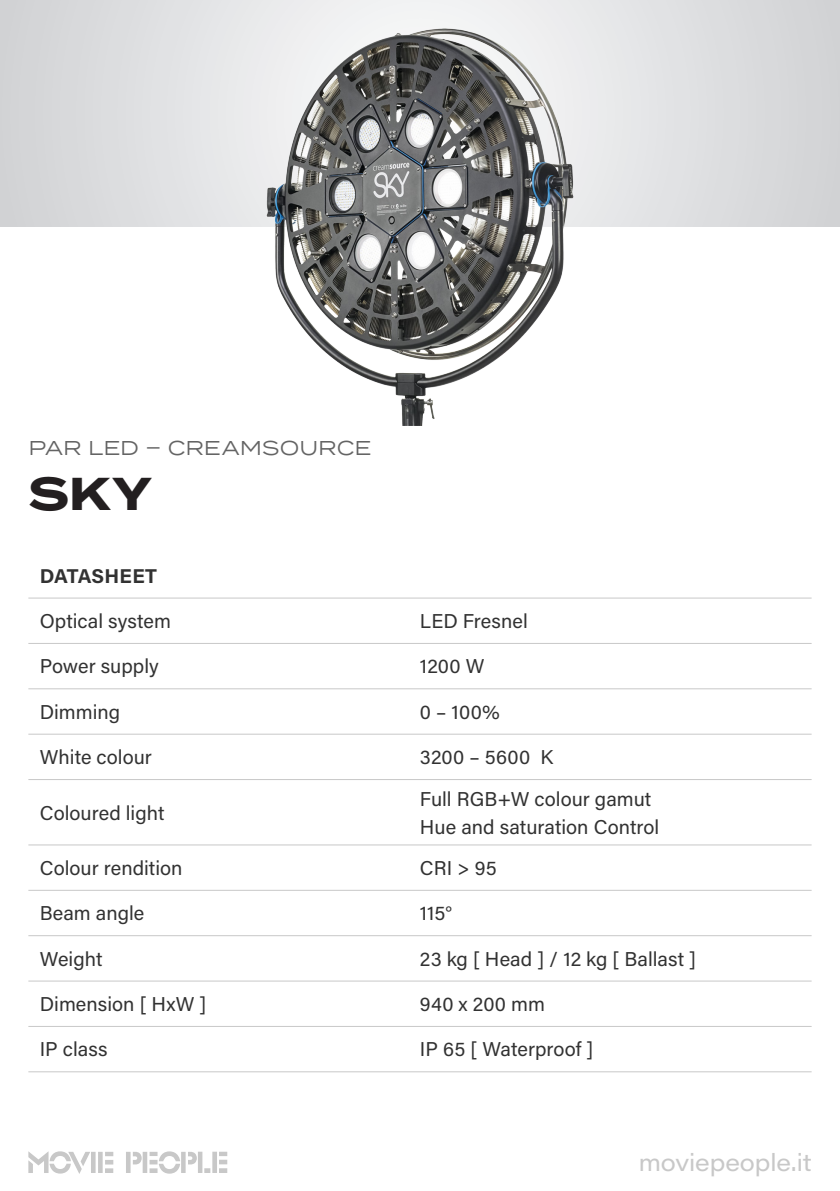
<style>
.page{position:relative;width:840px;height:1191px;background:#fff}
.page>*{position:absolute;margin:0;border:0;box-sizing:border-box;transform-origin:0 0}
.t1{font:700 46px "Termina";color:#231f20}
.t2{font:24px "Acumin Pro Wide";letter-spacing:-.005em;color:#c8c8c8}
.t3{font:20px "Acumin Pro";color:#323232}
.t4{font:20px "Termina";color:#646464}
.t5{font:20px "Acumin Pro";letter-spacing:.02em;color:#323232}
.t6{font:700 20px "Acumin Pro";letter-spacing:.01em;color:#323232}
</style>
<div class="page">
<svg style="left:28px;top:1151px;width:199px;height:23px"></svg>
<svg style="left:0;top:0;width:839px;height:227px;background:#dfe0e1"></svg>
<img style="left:266px;top:28px;width:307px;height:397px">
<hr style="left:28px;top:598px;width:392px;height:1px;background:#c8c8c8">
<hr style="left:420px;top:598px;width:391px;height:1px;background:#c8c8c8">
<hr style="left:28px;top:643px;width:392px;height:1px;background:#c8c8c8">
<hr style="left:420px;top:643px;width:391px;height:1px;background:#c8c8c8">
<hr style="left:28px;top:688px;width:392px;height:1px;background:#c8c8c8">
<hr style="left:420px;top:688px;width:391px;height:1px;background:#c8c8c8">
<hr style="left:28px;top:734px;width:392px;height:1px;background:#c8c8c8">
<hr style="left:420px;top:734px;width:391px;height:1px;background:#c8c8c8">
<hr style="left:28px;top:779px;width:392px;height:1px;background:#c8c8c8">
<hr style="left:420px;top:779px;width:391px;height:1px;background:#c8c8c8">
<hr style="left:28px;top:844px;width:392px;height:1px;background:#c8c8c8">
<hr style="left:420px;top:844px;width:391px;height:1px;background:#c8c8c8">
<hr style="left:28px;top:890px;width:392px;height:1px;background:#c8c8c8">
<hr style="left:420px;top:890px;width:391px;height:1px;background:#c8c8c8">
<hr style="left:28px;top:935px;width:392px;height:1px;background:#c8c8c8">
<hr style="left:420px;top:935px;width:391px;height:1px;background:#c8c8c8">
<hr style="left:28px;top:980px;width:392px;height:1px;background:#c8c8c8">
<hr style="left:420px;top:980px;width:391px;height:1px;background:#c8c8c8">
<hr style="left:28px;top:1026px;width:392px;height:1px;background:#c8c8c8">
<hr style="left:420px;top:1026px;width:391px;height:1px;background:#c8c8c8">
<hr style="left:28px;top:1071px;width:392px;height:1px;background:#c8c8c8">
<hr style="left:420px;top:1071px;width:391px;height:1px;background:#c8c8c8">
<p class="t4" style="left:28px;top:433px;width:344px">PAR LED – CREAMSOURCE</p>
<p class="t1" style="left:28px;top:460px;width:125px">SKY</p>
<p class="t6" style="left:40px;top:561px;width:119px">DATASHEET</p>
<p class="t3" style="left:40px;top:607px;width:133px">Optical system</p>
<p class="t3" style="left:420px;top:607px;width:109px">LED Fresnel</p>
<p class="t3" style="left:40px;top:652px;width:120px">Power supply</p>
<p class="t3" style="left:420px;top:652px;width:66px">1200 W</p>
<p class="t3" style="left:40px;top:698px;width:82px">Dimming</p>
<p class="t3" style="left:420px;top:698px;width:81px">0 – 100%</p>
<p class="t3" style="left:40px;top:743px;width:114px">White colour</p>
<p class="t5" style="left:420px;top:743px;width:135px">3200 – 5600 K</p>
<p class="t3" style="left:40px;top:798px;width:126px">Coloured light</p>
<p class="t3" style="left:420px;top:784px;width:233px">Full RGB+W colour gamut</p>
<p class="t3" style="left:420px;top:812px;width:240px">Hue and saturation Control</p>
<p class="t3" style="left:40px;top:854px;width:144px">Colour rendition</p>
<p class="t3" style="left:420px;top:854px;width:78px">CRI &gt; 95</p>
<p class="t3" style="left:40px;top:899px;width:106px">Beam angle</p>
<p class="t3" style="left:420px;top:899px;width:34px">115°</p>
<p class="t3" style="left:40px;top:945px;width:64px">Weight</p>
<p class="t3" style="left:420px;top:945px;width:277px">23 kg [ Head ] / 12 kg [ Ballast ]</p>
<p class="t3" style="left:40px;top:990px;width:168px">Dimension [ HxW ]</p>
<p class="t3" style="left:420px;top:990px;width:126px">940 x 200 mm</p>
<p class="t3" style="left:40px;top:1035px;width:69px">IP class</p>
<p class="t3" style="left:420px;top:1035px;width:175px">IP 65 [ Waterproof ]</p>
<p class="t2" style="left:638px;top:1145px;width:174px">moviepeople.it</p>
</div>
